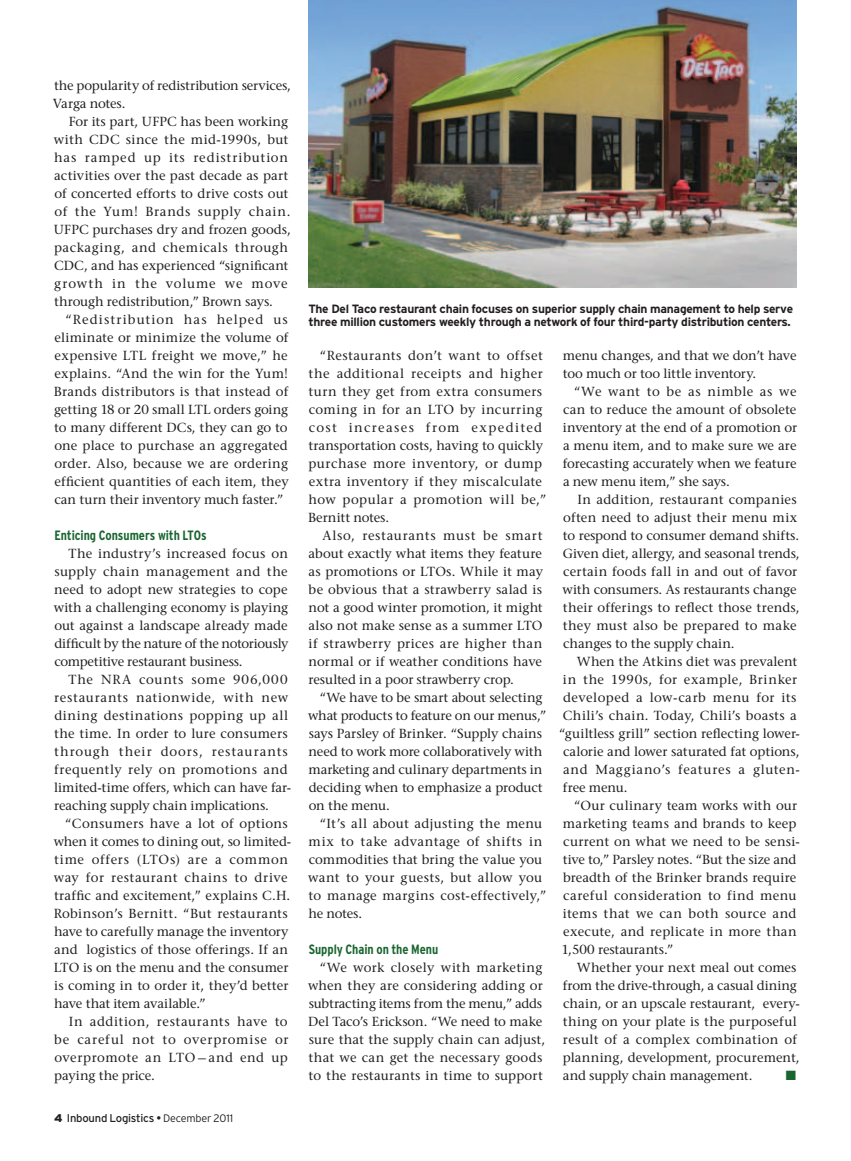
<style>
.page{position:relative;width:851px;height:1161px;background:#fff}
.page>*{position:absolute;margin:0;border:0;box-sizing:border-box;transform-origin:0 0}
.t1{font:700 condensed 13.5px "Interstate";color:#196530}
.t2{font:13.5px "Zapf Dingbats ITC";color:#196530}
.t3{font:13.2px/18px "Stone Serif";letter-spacing:.01em;color:#231f20;text-align:justify}
.t4{font:13.2px/18px "Stone Serif";letter-spacing:.03em;color:#231f20}
.t5{font:13.2px/18px "Stone Serif";letter-spacing:-.01em;color:#231f20}
.t6{font:13.2px/18px "Stone Serif";letter-spacing:-.015em;color:#231f20}
.t7{font:13.2px "Stone Serif";letter-spacing:-.02em;color:#231f20}
.t8{font:13.2px "Stone Serif";letter-spacing:.045em;color:#231f20}
.t9{font:13.2px "Stone Serif";letter-spacing:.05em;color:#231f20}
.t10{font:700 12px/12.8px "Interstate";letter-spacing:-.025em;color:#231f20}
.t11{font:11.25px "Interstate";letter-spacing:-.025em;color:#231f20}
.s1{font-weight:900}
.s2{font-weight:300;font-size:10.8px}
</style>
<div class="page">
<img style="left:308px;top:0;width:488px;height:288px">
<p class="t6" style="left:53px;top:76px;width:240px">the popularity of redistribution services,<br>Varga notes.</p>
<p class="t3" style="left:54px;top:112px;width:239px;text-align:left;text-indent:15px">For its part, UFPC has been working with CDC since the mid-1990s, but has ramped up its redistribution activities over the past decade as part of concerted efforts to drive costs out of the Yum! Brands supply chain.<br>UFPC purchases dry and frozen goods, packaging, and chemicals through CDC, and has experienced “significant growth in the volume we move through redistribution,” Brown says.</p>
<p class="t3" style="left:54px;top:310px;width:236px;text-indent:12px">“Redistribution has helped us eliminate or minimize the volume of expensive LTL freight we move,” he explains. “And the win for the Yum!<br>Brands distributors is that instead of getting 18 or 20 small LTL orders going to many different DCs, they can go to one place to purchase an aggregated order. Also, because we are ordering efficient quantities of each item, they can turn their inventory much faster.”</p>
<p class="t1" style="left:54px;top:528px;width:154px">Enticing Consumers with LTOs</p>
<p class="t3" style="left:54px;top:544px;width:236px;text-indent:15px">The industry’s increased focus on supply chain management and the need to adopt new strategies to cope with a challenging economy is playing out against a landscape already made difficult by the nature of the notoriously competitive restaurant business.</p>
<p class="t4" style="left:54px;top:670px;width:238px;text-indent:14px">The NRA counts some 906,000 restaurants nationwide, with new dining destinations popping up all the time. In order to lure consumers through their doors, restaurants frequently rely on promotions and limited-time offers, which can have far&shy;reaching supply chain implications.</p>
<p class="t3" style="left:54px;top:814px;width:239px;text-align:left;text-indent:12px">“Consumers have a lot of options when it comes to dining out, so limited&shy;time offers (LTOs) are a common way for restaurant chains to drive traffic and excitement,” explains C.H.<br>Robinson’s Bernitt. “But restaurants have to carefully manage the inventory and logistics of those offerings. If an LTO is on the menu and the consumer is coming in to order it, they’d better have that item available.”</p>
<p class="t3" style="left:54px;top:1012px;width:236px;text-indent:15px">In addition, restaurants have to be careful not to overpromise or overpromote an LTO – and end up paying the price.</p>
<p class="t11" style="left:54px;top:1112px;width:181px"><span class="s1">4</span> Inbound Logistics • <span class="s2">December 2011</span></p>
<p class="t10" style="left:308px;top:302px;width:486px">The Del Taco restaurant chain focuses on superior supply chain management to help serve three million customers weekly through a network of four third-party distribution centers.</p>
<p class="t4" style="left:308px;top:346px;width:239px;text-indent:12px">“Restaurants don’t want to offset the additional receipts and higher turn they get from extra consumers coming in for an LTO by incurring cost increases from expedited transportation costs, having to quickly purchase more inventory, or dump extra inventory if they miscalculate how popular a promotion will be,”<br>Bernitt notes.</p>
<p class="t3" style="left:308px;top:526px;width:236px;text-indent:14px">Also, restaurants must be smart about exactly what items they feature as promotions or LTOs. While it may be obvious that a strawberry salad is not a good winter promotion, it might also not make sense as a summer LTO if strawberry prices are higher than normal or if weather conditions have resulted in a poor strawberry crop.</p>
<p class="t5" style="left:308px;top:688px;width:240px;text-indent:12px">“We have to be smart about selecting what products to feature on our menus,” says Parsley of Brinker. “Supply chains need to work more collaboratively with marketing and culinary departments in deciding when to emphasize a product on the menu.</p>
<p class="t3" style="left:308px;top:814px;width:240px;text-align:left;text-indent:12px">“It’s all about adjusting the menu mix to take advantage of shifts in commodities that bring the value you want to your guests, but allow you to manage margins cost-effectively,” he notes.</p>
<p class="t1" style="left:309px;top:942px;width:131px">Supply Chain on the Menu</p>
<p class="t3" style="left:308px;top:958px;width:238px;text-align:left;text-indent:12px">“We work closely with marketing when they are considering adding or subtracting items from the menu,” adds Del Taco’s Erickson. “We need to make sure that the supply chain can adjust, that we can get the necessary goods to the restaurants in time to support</p>
<p class="t6" style="left:563px;top:346px;width:235px">menu changes, and that we don’t have too much or too little inventory.</p>
<p class="t3" style="left:563px;top:382px;width:236px;text-indent:11px">“We want to be as nimble as we can to reduce the amount of obsolete inventory at the end of a promotion or a menu item, and to make sure we are forecasting accurately when we feature a new menu item,” she says.</p>
<p class="t3" style="left:562px;top:490px;width:239px;text-align:left;text-indent:15px">In addition, restaurant companies often need to adjust their menu mix to respond to consumer demand shifts.<br>Given diet, allergy, and seasonal trends, certain foods fall in and out of favor with consumers. As restaurants change their offerings to reflect those trends, they must also be prepared to make changes to the supply chain.</p>
<p class="t3" style="left:577px;top:652px;width:222px">When the Atkins diet was prevalent</p>
<p class="t8" style="left:563px;top:671px;width:236px">in the 1990s, for example, Brinker</p>
<p class="t4" style="left:563px;top:688px;width:235px">developed a low-carb menu for its</p>
<p class="t3" style="left:563px;top:706px;width:235px">Chili’s chain. Today, Chili’s boasts a</p>
<p class="t3" style="left:559px;top:724px;width:242px">“guiltless grill” section reflecting lower-</p>
<p class="t5" style="left:563px;top:742px;width:238px">calorie and lower saturated fat options,</p>
<p class="t9" style="left:563px;top:761px;width:238px">and Maggiano’s features a gluten-</p>
<p class="t3" style="left:563px;top:778px;width:66px">free menu.</p>
<p class="t3" style="left:574px;top:796px;width:224px">“Our culinary team works with our</p>
<p class="t3" style="left:563px;top:814px;width:235px">marketing teams and brands to keep</p>
<p class="t3" style="left:563px;top:832px;width:238px">current on what we need to be sensi-</p>
<p class="t7" style="left:563px;top:851px;width:235px">tive to,” Parsley notes. “But the size and</p>
<p class="t3" style="left:563px;top:868px;width:235px">breadth of the Brinker brands require</p>
<p class="t4" style="left:563px;top:886px;width:235px">careful consideration to find menu</p>
<p class="t4" style="left:563px;top:904px;width:235px">items that we can both source and</p>
<p class="t3" style="left:563px;top:922px;width:235px">execute, and replicate in more than</p>
<p class="t3" style="left:561px;top:940px;width:113px">1,500 restaurants.”</p>
<p class="t3" style="left:577px;top:958px;width:221px">Whether your next meal out comes</p>
<p class="t5" style="left:563px;top:976px;width:235px">from the drive-through, a casual dining</p>
<p class="t3" style="left:563px;top:994px;width:238px">chain, or an upscale restaurant, every-</p>
<p class="t3" style="left:562px;top:1012px;width:235px">thing on your plate is the purposeful</p>
<p class="t3" style="left:563px;top:1030px;width:235px">result of a complex combination of</p>
<p class="t3" style="left:563px;top:1048px;width:238px">planning, development, procurement,</p>
<p class="t5" style="left:563px;top:1066px;width:191px">and supply chain management.</p>
<p class="t2" style="left:785px;top:1069px;width:12px">■</p>
</div>
